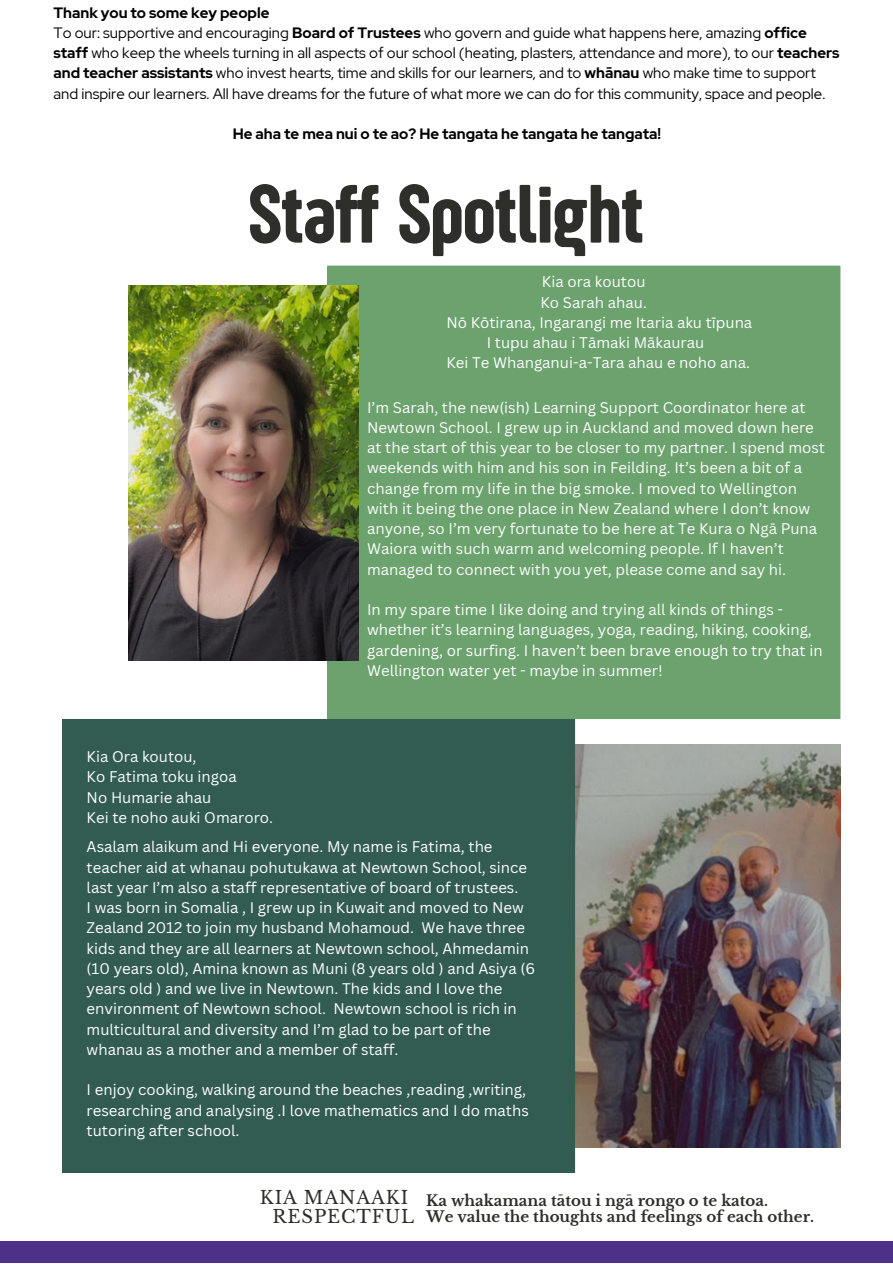
<style>
.page{position:relative;width:893px;height:1264px;background:#fff}
.page>*{position:absolute;margin:0;border:0;box-sizing:border-box;transform-origin:0 0}
.t1{font:85.5px "Sugo Pro Display";color:#2e2e2a}
.t2{font:18px "Libre Baskerville";letter-spacing:.05em;color:#2e2e2a}
.t3{font:15px/20.2px "Canva Sans";color:#fff}
.t4{font:15px/20.2px "Red Hat Display";color:#000}
.t5{font:700 15px "Libre Baskerville";color:#2e2e2a}
.t6{font:700 15px "Red Hat Display";color:#000}
.s1{font-weight:700}
</style>
<div class="page">
<div style="left:0;top:1240px;width:892px;height:22px;background:#4e3089"></div>
<div style="left:327px;top:265px;width:513px;height:454px;background:#6ba26d"></div>
<img style="left:575px;top:744px;width:265px;height:403px">
<img style="left:128px;top:286px;width:231px;height:374px">
<div style="left:62px;top:719px;width:513px;height:454px;background:#325c52"></div>
<p class="t6" style="left:53px;top:2px;width:217px">Thank you to some key people</p>
<p class="t4" style="left:53px;top:22px;width:787px">To our: supportive and encouraging <span class="s1">Board of Trustees</span> who govern and guide what happens here, amazing <span class="s1">office staff</span> who keep the wheels turning in all aspects of our school (heating, plasters, attendance and more), to our <span class="s1">teachers and teacher assistants</span> who invest hearts, time and skills for our learners, and to <span class="s1">whānau</span> who make time to support and inspire our learners. All have dreams for the future of what more we can do for this community, space and people.</p>
<p class="t6" style="left:233px;top:124px;width:430px">He aha te mea nui o te ao? He tangata he tangata he tangata!</p>
<p class="t1" style="left:248px;top:164px;width:397px">Staff Spotlight</p>
<p class="t3" style="left:542px;top:271px;width:105px">Kia ora koutou</p>
<p class="t3" style="left:540px;top:291px;width:108px">Ko Sarah ahau.</p>
<p class="t3" style="left:446px;top:312px;width:307px">Nō Kōtirana, Ingarangi me Itaria aku tīpuna</p>
<p class="t3" style="left:486px;top:332px;width:219px">I tupu ahau i Tāmaki Mākaurau</p>
<p class="t3" style="left:446px;top:352px;width:305px">Kei Te Whanganui-a-Tara ahau e noho ana.</p>
<p class="t3" style="left:367px;top:397px;width:459px">I’m Sarah, the new(ish) Learning Support Coordinator here at Newtown School. I grew up in Auckland and moved down here at the start of this year to be closer to my partner. I spend most weekends with him and his son in Feilding. It’s been a bit of a change from my life in the big smoke. I moved to Wellington with it being the one place in New Zealand where I don’t know anyone, so I’m very fortunate to be here at Te Kura o Ngā Puna Waiora with such warm and welcoming people. If I haven’t managed to connect with you yet, please come and say hi.</p>
<p class="t3" style="left:367px;top:599px;width:457px">In my spare time I like doing and trying all kinds of things - whether it’s learning languages, yoga, reading, hiking, cooking, gardening, or surfing. I haven’t been brave enough to try that in Wellington water yet - maybe in summer!</p>
<p class="t3" style="left:87px;top:746px;width:111px">Kia Ora koutou,</p>
<p class="t3" style="left:87px;top:766px;width:152px">Ko Fatima toku ingoa</p>
<p class="t3" style="left:87px;top:786px;width:126px">No Humarie ahau</p>
<p class="t3" style="left:87px;top:807px;width:188px">Kei te noho auki Omaroro.</p>
<p class="t3" style="left:87px;top:836px;width:442px">Asalam alaikum and Hi everyone. My name is Fatima, the teacher aid at whanau pohutukawa at Newtown School, since last year I’m also a staff representative of board of trustees.</p>
<p class="t3" style="left:87px;top:897px;width:450px">I was born in Somalia , I grew up in Kuwait and moved to New Zealand 2012 to join my husband Mohamoud. We have three kids and they are all learners at Newtown school, Ahmedamin (10 years old), Amina known as Muni (8 years old ) and Asiya (6 years old ) and we live in Newtown. The kids and I love the environment of Newtown school. Newtown school is rich in multicultural and diversity and I’m glad to be part of the whanau as a mother and a member of staff.</p>
<p class="t3" style="left:87px;top:1079px;width:443px">I enjoy cooking, walking around the beaches ,reading ,writing, researching and analysing .I love mathematics and I do maths tutoring after school.</p>
<p class="t2" style="left:260px;top:1186px;width:150px">KIA MANAAKI</p>
<p class="t2" style="left:272px;top:1205px;width:143px">RESPECTFUL</p>
<p class="t5" style="left:426px;top:1191px;width:343px">Ka whakamana tātou i ngā rongo o te katoa.</p>
<p class="t5" style="left:426px;top:1207px;width:389px">We value the thoughts and feelings of each other.</p>
</div>
